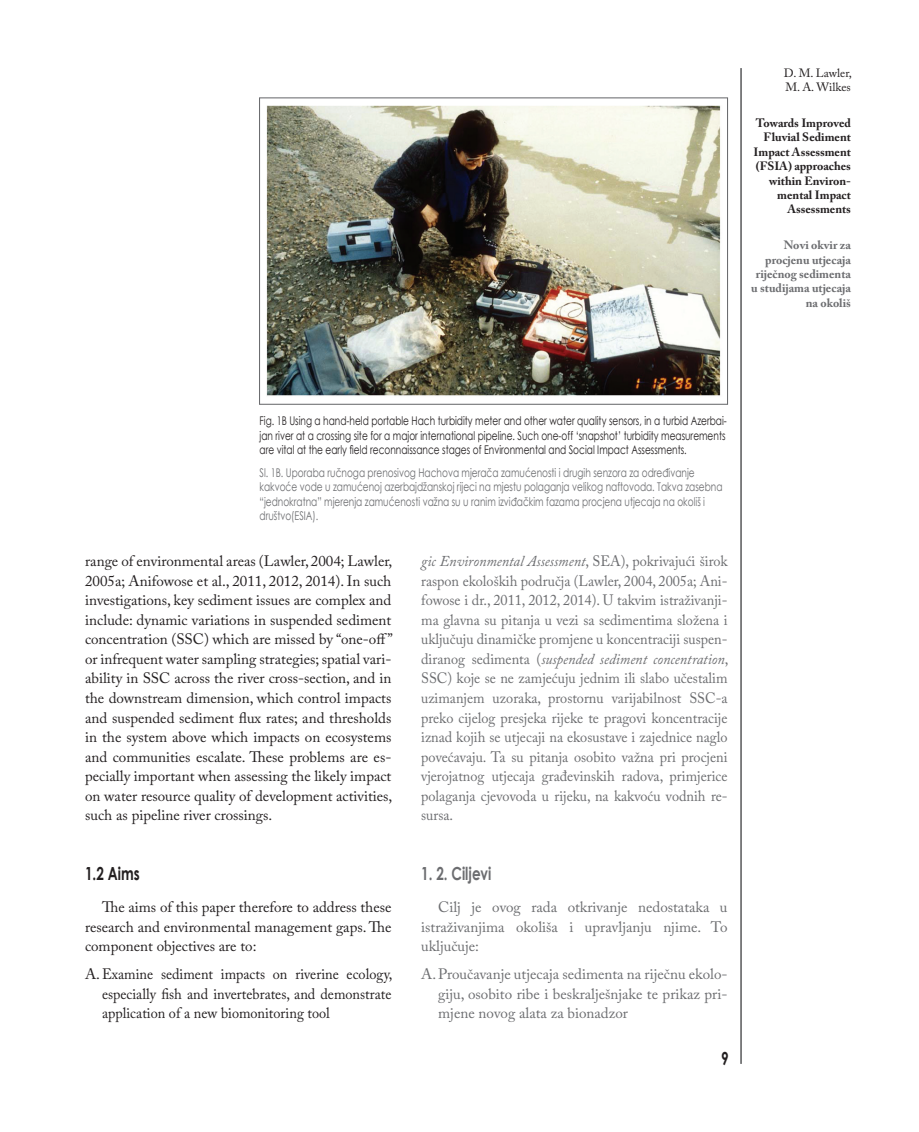
<style>
.page{position:relative;width:919px;height:1132px;background:#fff}
.page>*{position:absolute;margin:0;border:0;box-sizing:border-box;transform-origin:0 0}
.t1{font:700 18px "Century Gothic";color:#6c6d70;scale:.75 1}
.t2{font:700 18px "Century Gothic";color:#231f20;scale:.75 1}
.t3{font:15px/19.5px "Adobe Caslon Pro";color:#231f20;text-align:justify}
.t4{font:15px/19.5px "Adobe Caslon Pro";color:#6c6d70;text-align:justify;scale:.95 1}
.t5{font:15px/19.5px "Adobe Caslon Pro";color:#6c6d70;text-align:justify}
.t6{font:12px/14.4px "Century Gothic";color:#231f20;text-align:justify;scale:.75 1}
.t7{font:12px/14.4px "Century Gothic";color:#6c6d70;scale:.75 1}
.t8{font:700 12px/14.4px "Adobe Caslon Pro";color:#231f20;text-align:right}
.t9{font:700 12px/14.4px "Adobe Caslon Pro";color:#6c6d70;text-align:right}
.t10{font:12px/14.4px "Adobe Caslon Pro";color:#231f20}
.s1{font-style:italic}
</style>
<div class="page">
<hr style="left:740px;top:68px;width:1px;height:995px;background:#57585a">
<img style="left:266px;top:105px;width:455px;height:291px">
<div style="left:259px;top:97px;width:469px;height:307px;border:1px solid #6c6d70"></div>
<p class="t10" style="left:783px;top:66px;width:69px">D. M. Lawler,<br>M. A. Wilkes</p>
<p class="t8" style="left:753px;top:116px;width:99px">Towards Improved<br>Fluvial Sediment<br>Impact Assessment (FSIA) approaches within Environ&shy;mental Impact<br>Assessments</p>
<p class="t9" style="left:751px;top:238px;width:101px">Novi okvir za procjenu utjecaja riječnog sedimenta u studijama utjecaja na okoliš</p>
<p class="t6" style="left:259px;top:413px;width:624px">Fig. 1B Using a hand-held portable Hach turbidity meter and other water quality sensors, in a turbid Azerbai&shy;jan river at a crossing site for a major international pipeline. Such one-off ‘snapshot’ turbidity measurements are vital at the early field reconnaissance stages of Environmental and Social Impact Assessments.</p>
<p class="t7" style="left:259px;top:465px;width:618px">Sl. 1B. Uporaba ručnoga prenosivog Hachova mjerača zamućenosti i drugih senzora za određivanje kakvoće vode u zamućenoj azerbajdžanskoj rijeci na mjestu polaganja velikog naftovoda. Takva zasebna “jednokratna” mjerenja zamućenosti važna su u ranim izviđačkim fazama procjena utjecaja na okoliš i društvo(ESIA).</p>
<p class="t3" style="left:85px;top:551px;width:309px">range of environmental areas (Lawler, 2004; Lawler, 2005a; Anifowose et al., 2011, 2012, 2014). In such investigations, key sediment issues are complex and include: dynamic variations in suspended sediment concentration (SSC) which are missed by “one-off” or infrequent water sampling strategies; spatial vari&shy;ability in SSC across the river cross-section, and in the downstream dimension, which control impacts and suspended sediment flux rates; and thresholds in the system above which impacts on ecosystems and communities escalate. These problems are es&shy;pecially important when assessing the likely impact on water resource quality of development activities, such as pipeline river crossings.</p>
<p class="t2" style="left:85px;top:859px;width:74px">1.2 Aims</p>
<p class="t3" style="left:85px;top:897px;width:308px;text-indent:17px">The aims of this paper therefore to address these research and environmental management gaps. The component objectives are to:</p>
<p class="t3" style="left:102px;top:964px;width:292px;text-indent:-17px">A.Examine sediment impacts on riverine ecology, especially fish and invertebrates, and demonstrate application of a new biomonitoring tool</p>
<p class="t4" style="left:421px;top:551px;width:325px"><span class="s1">gic Environmental Assessment</span>, SEA), pokrivajući širok raspon ekoloških područja (Lawler, 2004, 2005a; Ani&shy;fowose i dr., 2011, 2012, 2014). U takvim istraživanji&shy;ma glavna su pitanja u vezi sa sedimentima složena i uključuju dinamičke promjene u koncentraciji suspen&shy;diranog sedimenta (<span class="s1">suspended sediment concentration</span>, SSC) koje se ne zamjećuju jednim ili slabo učestalim uzimanjem uzoraka, prostornu varijabilnost SSC-a preko cijelog presjeka rijeke te pragovi koncentracije iznad kojih se utjecaji na ekosustave i zajednice naglo povećavaju. Ta su pitanja osobito važna pri procjeni vjerojatnog utjecaja građevinskih radova, primjerice polaganja cjevovoda u rijeku, na kakvoću vodnih re&shy;sursa.</p>
<p class="t1" style="left:421px;top:859px;width:95px">1. 2. Ciljevi</p>
<p class="t5" style="left:421px;top:897px;width:308px;text-indent:17px">Cilj je ovog rada otkrivanje nedostataka u istraživanjima okoliša i upravljanju njime. To uključuje:</p>
<p class="t5" style="left:438px;top:964px;width:291px;text-indent:-17px">A.Proučavanje utjecaja sedimenta na riječnu ekolo&shy;giju, osobito ribe i beskralješnjake te prikaz pri&shy;mjene novog alata za bionadzor</p>
<p class="t2" style="left:721px;top:1044px;width:12px">9</p>
</div>
